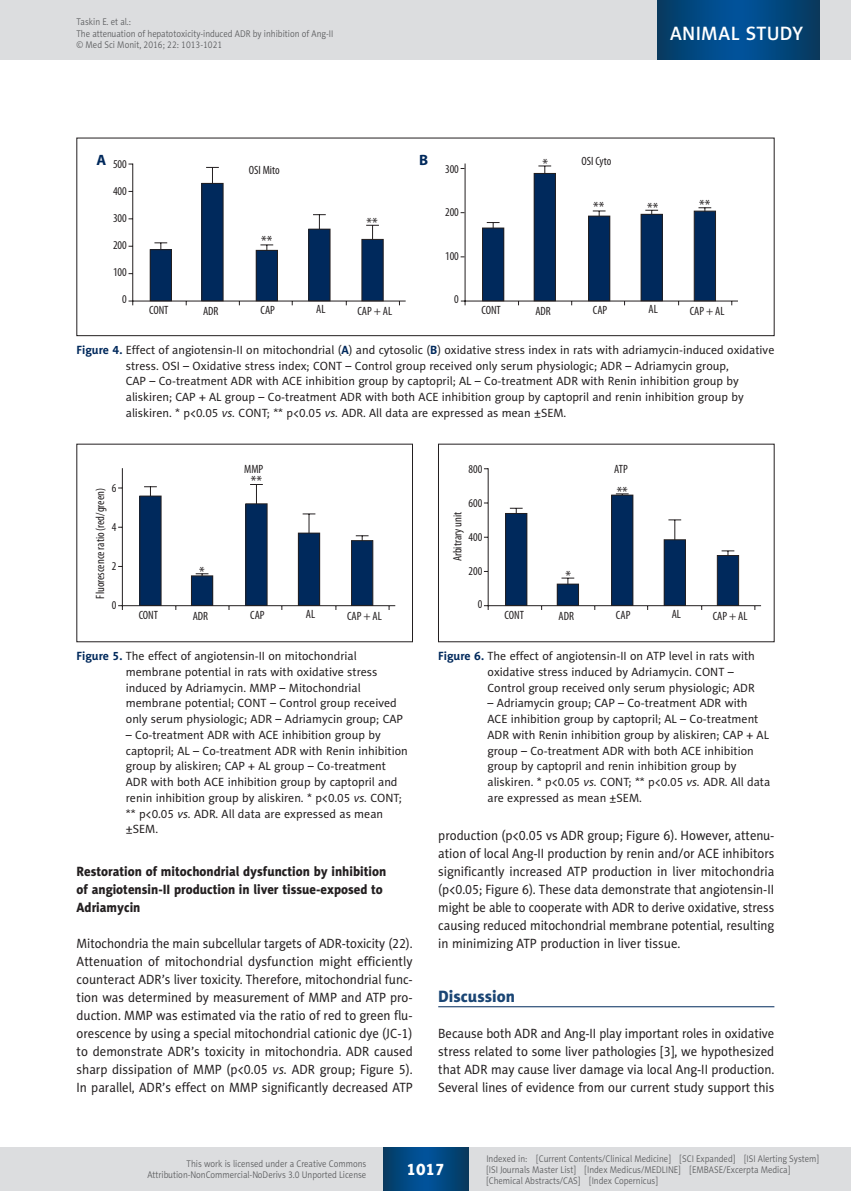
<style>
.page{position:relative;width:851px;height:1191px;background:#fff}
.page>*{position:absolute;margin:0;border:0;box-sizing:border-box;transform-origin:0 0}
.t1{font:19.5px "Naomi Sans EFN Medium";letter-spacing:.015em;color:#fff}
.MSM_Headline_1{font:16.5px "Naomi Sans EFN Heavy";color:#1a4574}
.t2{font:16.5px "Naomi Sans EFN Heavy";color:#fff}
.t3{font:condensed 15px "Myriad Pro";color:#231f20}
.t4{font:700 15px "Myriad Pro";color:#00295c}
.MSM_Body{font:13.5px/18px "Naomi Sans EFN";color:#231f20;text-align:justify;scale:.94 1}
.MSM_Body-2{font:13.5px/18px "Naomi Sans EFN";color:#231f20;text-align:justify;scale:.95 1}
.MSM_Headline_2{font:13.5px/18px "Naomi Sans EFN Heavy";color:#231f20;scale:.95 1}
.MSM_Rycina_tytul{font:12px/15.8px "Naomi Sans EFN";color:#231f20}
.t5{font:condensed 12px "Myriad Pro";color:#231f20}
.t6{font:9.75px/11.2px "Naomi Sans EFN Light";color:#57585a;scale:.9 1}
.s1{font-weight:700;color:#00295c}
.s2{font-style:italic}
</style>
<div class="page">
<hr style="left:438px;top:1006px;width:336px;height:1px;background:#00295c">
<hr style="left:132px;top:163px;width:1px;height:142px;background:#231f20">
<hr style="left:128px;top:301px;width:277px;height:1px;background:#231f20">
<svg style="left:149px;top:167px;width:230px;height:138px"></svg>
<div style="left:361px;top:239px;width:22px;height:62px;background:#00295c;border:1px solid #231f20"></div>
<hr style="left:464px;top:163px;width:1px;height:142px;background:#231f20">
<hr style="left:461px;top:301px;width:276px;height:1px;background:#231f20">
<svg style="left:481px;top:165px;width:231px;height:140px"></svg>
<div style="left:693px;top:211px;width:22px;height:90px;background:#00295c;border:1px solid #231f20"></div>
<div style="left:77px;top:138px;width:697px;height:198px;border:1px solid #231f20"></div>
<hr style="left:122px;top:468px;width:1px;height:142px;background:#231f20">
<hr style="left:118px;top:605px;width:277px;height:1px;background:#231f20">
<svg style="left:139px;top:484px;width:230px;height:126px"></svg>
<div style="left:351px;top:540px;width:22px;height:66px;background:#00295c;border:1px solid #231f20"></div>
<hr style="left:487px;top:468px;width:1px;height:142px;background:#231f20">
<hr style="left:484px;top:605px;width:277px;height:1px;background:#231f20">
<svg style="left:505px;top:493px;width:230px;height:117px"></svg>
<div style="left:716px;top:555px;width:22px;height:51px;background:#00295c;border:1px solid #231f20"></div>
<div style="left:0;top:1148px;width:850px;height:43px;background:#dcdddf"></div>
<svg style="left:383px;top:1147px;width:85px;height:43px;background:#02477e"></svg>
<div style="left:0;top:0;width:850px;height:60px;background:#dcdddf"></div>
<svg style="left:657px;top:0;width:162px;height:60px;background:#02477e"></svg>
<p class="t6" style="left:77px;top:16px;width:287px">Taskin E. et al.:<br>The attenuation of hepatotoxicity-induced ADR by inhibition of Ang-II © Med Sci Monit, 2016; 22: 1013-1021</p>
<h1 class="t1" style="left:670px;top:22px;width:134px">ANIMAL STUDY</h1>
<p class="t4" style="left:96px;top:151px;width:11px">A</p>
<p class="t4" style="left:419px;top:151px;width:11px">B</p>
<p class="t5" style="left:581px;top:155px;width:31px">OSI Cyto</p>
<p class="t3" style="left:542px;top:156px;width:7px">*</p>
<p class="t5" style="left:113px;top:157px;width:15px">500</p>
<p class="t5" style="left:113px;top:184px;width:15px">400</p>
<p class="t5" style="left:113px;top:211px;width:15px">300</p>
<p class="t5" style="left:113px;top:238px;width:15px">200</p>
<p class="t5" style="left:113px;top:265px;width:15px">100</p>
<p class="t5" style="left:122px;top:292px;width:6px">0</p>
<p class="t5" style="left:445px;top:162px;width:15px">300</p>
<p class="t5" style="left:445px;top:206px;width:15px">200</p>
<p class="t5" style="left:445px;top:249px;width:15px">100</p>
<p class="t5" style="left:454px;top:293px;width:6px">0</p>
<p class="t5" style="left:249px;top:164px;width:32px">OSI Mito</p>
<p class="t3" style="left:699px;top:197px;width:13px">**</p>
<p class="t3" style="left:593px;top:199px;width:13px">**</p>
<p class="t3" style="left:647px;top:200px;width:13px">**</p>
<p class="t3" style="left:366px;top:215px;width:13px">**</p>
<p class="t3" style="left:261px;top:233px;width:13px">**</p>
<p class="t5" style="left:203px;top:304px;width:17px">ADR</p>
<p class="t5" style="left:260px;top:303px;width:16px">CAP</p>
<p class="t5" style="left:316px;top:303px;width:11px">AL</p>
<p class="t5" style="left:357px;top:305px;width:36px">CAP + AL</p>
<p class="t5" style="left:149px;top:304px;width:21px">CONT</p>
<p class="t5" style="left:535px;top:304px;width:17px">ADR</p>
<p class="t5" style="left:592px;top:303px;width:16px">CAP</p>
<p class="t5" style="left:648px;top:303px;width:11px">AL</p>
<p class="t5" style="left:689px;top:305px;width:36px">CAP + AL</p>
<p class="t5" style="left:481px;top:304px;width:21px">CONT</p>
<p class="MSM_Rycina_tytul" style="left:126px;top:342px;width:650px;text-indent:-49px"><span class="s1">Figure 4.</span> Effect of angiotensin-II on mitochondrial (<span class="s1">A</span>) and cytosolic (<span class="s1">B</span>) oxidative stress index in rats with adriamycin-induced oxidative stress. OSI – Oxidative stress index; CONT – Control group received only serum physiologic; ADR – Adriamycin group,<br>CAP – Co-treatment ADR with ACE inhibition group by captopril; AL – Co-treatment ADR with Renin inhibition group by aliskiren; CAP + AL group – Co-treatment ADR with both ACE inhibition group by captopril and renin inhibition group by aliskiren. * p&lt;0.05 <span class="s2">vs.</span> CONT; ** p&lt;0.05 <span class="s2">vs.</span> ADR. All data are expressed as mean ±SEM.</p>
<p class="t5" style="left:112px;top:482px;width:6px">6</p>
<p class="t5" style="left:112px;top:521px;width:6px">4</p>
<p class="t5" style="left:112px;top:560px;width:6px">2</p>
<p class="t5" style="left:112px;top:599px;width:6px">0</p>
<p class="t5" style="left:94px;top:598px;width:112px;rotate:-90deg">Fluorescence ratio (red/green)</p>
<p class="t5" style="left:139px;top:608px;width:21px">CONT</p>
<p class="t3" style="left:199px;top:564px;width:7px">*</p>
<p class="t5" style="left:244px;top:462px;width:21px">MMP</p>
<p class="t3" style="left:251px;top:473px;width:13px">**</p>
<p class="t5" style="left:193px;top:609px;width:17px">ADR</p>
<p class="t5" style="left:250px;top:608px;width:16px">CAP</p>
<p class="t5" style="left:306px;top:607px;width:11px">AL</p>
<p class="t5" style="left:347px;top:609px;width:36px">CAP + AL</p>
<p class="MSM_Rycina_tytul" style="left:126px;top:648px;width:278px;text-indent:-49px"><span class="s1">Figure 5.</span> The effect of angiotensin-II on mitochondrial membrane potential in rats with oxidative stress induced by Adriamycin. MMP – Mitochondrial membrane potential; CONT – Control group received only serum physiologic; ADR – Adriamycin group; CAP</p>
<p class="MSM_Rycina_tytul" style="left:126px;top:727px;width:283px">– Co-treatment ADR with ACE inhibition group by captopril; AL – Co-treatment ADR with Renin inhibition group by aliskiren; CAP + AL group – Co-treatment ADR with both ACE inhibition group by captopril and renin inhibition group by aliskiren. * p&lt;0.05 <span class="s2">vs.</span> CONT; ** p&lt;0.05 <span class="s2">vs.</span> ADR. All data are expressed as mean ±SEM.</p>
<p class="MSM_Headline_2" style="left:77px;top:862px;width:327px">Restoration of mitochondrial dysfunction by inhibition of angiotensin-II production in liver tissue-exposed to<br>Adriamycin</p>
<p class="MSM_Body" style="left:77px;top:934px;width:359px">Mitochondria the main subcellular targets of ADR-toxicity (22).<br>Attenuation of mitochondrial dysfunction might efficiently counteract ADR’s liver toxicity. Therefore, mitochondrial func&shy;tion was determined by measurement of MMP and ATP pro&shy;duction. MMP was estimated via the ratio of red to green flu&shy;orescence by using a special mitochondrial cationic dye (JC-1) to demonstrate ADR’s toxicity in mitochondria. ADR caused sharp dissipation of MMP (p&lt;0.05 <span class="s2">vs.</span> ADR group; Figure 5).<br>In parallel, ADR’s effect on MMP significantly decreased ATP</p>
<p class="t5" style="left:468px;top:463px;width:15px">800</p>
<p class="t5" style="left:468px;top:497px;width:15px">600</p>
<p class="t5" style="left:468px;top:530px;width:15px">400</p>
<p class="t5" style="left:468px;top:564px;width:15px">200</p>
<p class="t5" style="left:477px;top:598px;width:6px">0</p>
<p class="t5" style="left:451px;top:561px;width:51px;rotate:-90deg">Arbitrary unit</p>
<p class="t5" style="left:504px;top:608px;width:21px">CONT</p>
<p class="t3" style="left:565px;top:568px;width:7px">*</p>
<p class="t5" style="left:614px;top:462px;width:15px">ATP</p>
<p class="t3" style="left:616px;top:484px;width:13px">**</p>
<p class="t5" style="left:558px;top:609px;width:17px">ADR</p>
<p class="t5" style="left:616px;top:608px;width:16px">CAP</p>
<p class="t5" style="left:671px;top:607px;width:11px">AL</p>
<p class="t5" style="left:712px;top:609px;width:36px">CAP + AL</p>
<p class="MSM_Rycina_tytul" style="left:487px;top:648px;width:269px;text-indent:-49px"><span class="s1">Figure 6.</span> The effect of angiotensin-II on ATP level in rats with oxidative stress induced by Adriamycin. CONT –<br>Control group received only serum physiologic; ADR</p>
<p class="MSM_Rycina_tytul" style="left:487px;top:695px;width:284px">– Adriamycin group; CAP – Co-treatment ADR with ACE inhibition group by captopril; AL – Co-treatment ADR with Renin inhibition group by aliskiren; CAP + AL group – Co-treatment ADR with both ACE inhibition group by captopril and renin inhibition group by aliskiren. * p&lt;0.05 <span class="s2">vs.</span> CONT; ** p&lt;0.05 <span class="s2">vs.</span> ADR. All data are expressed as mean ±SEM.</p>
<p class="MSM_Body-2" style="left:438px;top:826px;width:355px">production (p&lt;0.05 vs ADR group; Figure 6). However, attenu&shy;ation of local Ang-II production by renin and/or ACE inhibitors significantly increased ATP production in liver mitochondria (p&lt;0.05; Figure 6). These data demonstrate that angiotensin-II might be able to cooperate with ADR to derive oxidative, stress causing reduced mitochondrial membrane potential, resulting in minimizing ATP production in liver tissue.</p>
<p class="MSM_Headline_1" style="left:438px;top:986px;width:78px">Discussion</p>
<p class="MSM_Body" style="left:438px;top:1024px;width:359px">Because both ADR and Ang-II play important roles in oxidative stress related to some liver pathologies [3], we hypothesized that ADR may cause liver damage via local Ang-II production.<br>Several lines of evidence from our current study support this</p>
<p class="t6" style="left:147px;top:1158px;width:245px;text-align:right">This work is licensed under a Creative Commons<br>Attribution-NonCommercial-NoDerivs 3.0 Unported License</p>
<h2 class="t2" style="left:406px;top:1159px;width:40px">1017</h2>
<p class="t6" style="left:486px;top:1152px;width:371px">Indexed in: [Current Contents/Clinical Medicine] [SCI Expanded] [ISI Alerting System] [ISI Journals Master List] [Index Medicus/MEDLINE] [EMBASE/Excerpta Medica] [Chemical Abstracts/CAS] [Index Copernicus]</p>
</div>
